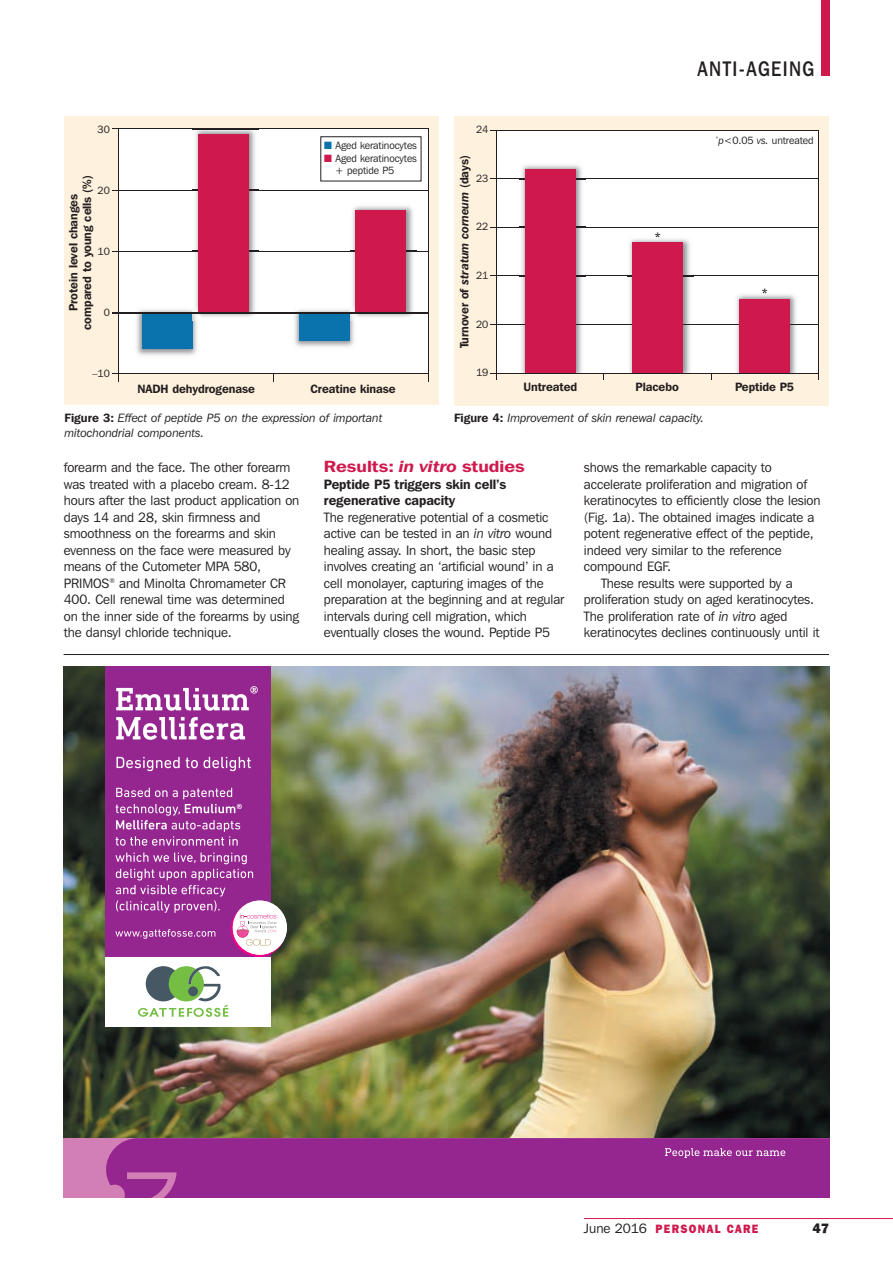
<style>
.page{position:relative;width:893px;height:1263px;background:#fff}
.page>*{position:absolute;margin:0;border:0;box-sizing:border-box;transform-origin:0 0}
.t1{font:500 21px "Franklin Gothic IT Cby BT";letter-spacing:.08em;color:#231f20;scale:.85 1}
.t2{font:600 16.2px "Franklin Gothic IT Cby BT";color:#cf194d;scale:1.15 1}
.t3{font:13.5px/16.5px "Franklin Gothic IT Cby BT";letter-spacing:-.005em;color:#231f20}
.t4{font:600 13.5px/16.5px "Franklin Gothic IT Cby BT";letter-spacing:-.005em;color:#231f20}
.t5{font:800 13.5px "Franklin Gothic IT Cby BT";color:#231f20}
.t6{font:600 12px/13.5px "Franklin Gothic IT Cby BT";letter-spacing:-.005em;color:#231f20;text-align:center}
.t7{font:italic 12px/14.2px "Franklin Gothic IT Cby BT";color:#231f20}
.t8{font:800 12px "Franklin Gothic IT Cby BT";letter-spacing:.125em;color:#cf194d;scale:.89 1}
.t9{font:10.5px/12px "Franklin Gothic IT Cby BT";letter-spacing:-.005em;color:#231f20}
.s1{color:#0a73ae}
.s2{color:#cf194d}
.s3{font-style:italic}
.s4{font-weight:600;font-style:normal}
.s5{font-weight:400;font-size:13.5px;color:#231f20}
</style>
<div class="page">
<hr style="left:584px;top:1218px;width:309px;height:1px;background:#cf194d">
<div style="left:821px;top:0;width:8px;height:76px;background:#cf194d"></div>
<div style="left:65px;top:117px;width:374px;height:288px;background:#fef1dd"></div>
<div style="left:119px;top:129px;width:310px;height:245px;background:#fff"></div>
<hr style="left:113px;top:128px;width:316px;height:1px;background:#231f20">
<hr style="left:113px;top:190px;width:316px;height:1px;background:#231f20">
<hr style="left:113px;top:251px;width:316px;height:1px;background:#231f20">
<hr style="left:113px;top:374px;width:316px;height:1px;background:#231f20">
<hr style="left:118px;top:129px;width:1px;height:252px;background:#231f20">
<hr style="left:428px;top:128px;width:1px;height:253px;background:#231f20">
<img style="left:134px;top:309px;width:63px;height:47px">
<div style="left:142px;top:312px;width:50px;height:36px;background:#0a73ae"></div>
<img style="left:193px;top:129px;width:66px;height:188px">
<img style="left:193px;top:190px;width:66px;height:1px">
<img style="left:193px;top:307px;width:7px;height:14px">
<div style="left:198px;top:134px;width:50px;height:178px;background:#cf194d"></div>
<img style="left:292px;top:309px;width:62px;height:38px">
<div style="left:299px;top:312px;width:51px;height:28px;background:#0a73ae"></div>
<img style="left:350px;top:206px;width:66px;height:111px">
<img style="left:350px;top:251px;width:66px;height:1px">
<img style="left:350px;top:307px;width:8px;height:14px">
<div style="left:355px;top:210px;width:51px;height:102px;background:#cf194d"></div>
<hr style="left:113px;top:312px;width:316px;height:1px;background:#231f20">
<div style="left:454px;top:116px;width:374px;height:290px;background:#fef1dd"></div>
<div style="left:496px;top:130px;width:323px;height:243px;background:#fff"></div>
<hr style="left:490px;top:130px;width:329px;height:1px;background:#231f20">
<hr style="left:490px;top:178px;width:329px;height:1px;background:#231f20">
<hr style="left:490px;top:227px;width:329px;height:1px;background:#231f20">
<hr style="left:490px;top:276px;width:329px;height:1px;background:#231f20">
<hr style="left:490px;top:324px;width:329px;height:1px;background:#231f20">
<img style="left:520px;top:165px;width:66px;height:208px">
<img style="left:520px;top:178px;width:66px;height:1px">
<img style="left:520px;top:227px;width:66px;height:1px">
<img style="left:520px;top:276px;width:66px;height:1px">
<img style="left:520px;top:324px;width:66px;height:1px">
<div style="left:525px;top:169px;width:50px;height:204px;background:#cf194d"></div>
<img style="left:628px;top:239px;width:66px;height:134px">
<img style="left:628px;top:276px;width:66px;height:1px">
<img style="left:628px;top:324px;width:66px;height:1px">
<div style="left:632px;top:243px;width:51px;height:130px;background:#cf194d"></div>
<img style="left:736px;top:294px;width:60px;height:79px">
<div style="left:740px;top:300px;width:50px;height:73px;background:#cf194d"></div>
<hr style="left:490px;top:373px;width:329px;height:1px;background:#231f20">
<hr style="left:496px;top:130px;width:1px;height:249px;background:#231f20">
<hr style="left:818px;top:130px;width:1px;height:249px;background:#231f20">
<img style="left:64px;top:666px;width:765px;height:472px">
<div style="left:106px;top:666px;width:165px;height:291px;background:#95268f"></div>
<svg style="left:116px;top:788px;width:126px;height:58px"></svg>
<svg style="left:116px;top:757px;width:135px;height:14px"></svg>
<svg style="left:116px;top:717px;width:129px;height:23px"></svg>
<svg style="left:116px;top:686px;width:142px;height:25px"></svg>
<div style="left:106px;top:957px;width:165px;height:69px;background:#fff"></div>
<div style="left:64px;top:1138px;width:765px;height:60px;background:#d17fb5"></div>
<svg style="left:138px;top:966px;width:90px;height:51px"></svg>
<div style="left:106px;top:1138px;width:723px;height:60px;background:#95268f"></div>
<div style="left:233px;top:900px;width:54px;height:55px;background:#fff;border-radius:50%"></div>
<svg style="left:115px;top:852px;width:163px;height:93px"></svg>
<hr style="left:64px;top:654px;width:765px;height:1px;background:#231f20">
<div style="left:320px;top:136px;width:101px;height:45px;border:1px solid #231f20"></div>
<p class="t9" style="left:98px;top:124px;width:14px">30</p>
<p class="t6" style="left:68px;top:330px;width:156px;rotate:-90deg">Protein level changes compared to young cells (%)</p>
<p class="t9" style="left:98px;top:185px;width:14px">20</p>
<p class="t9" style="left:98px;top:246px;width:14px">10</p>
<p class="t9" style="left:104px;top:307px;width:8px">0</p>
<p class="t9" style="left:93px;top:368px;width:19px">–10</p>
<p class="t9" style="left:324px;top:140px;width:94px"><span class="s1">■</span> Aged keratinocytes</p>
<p class="t9" style="left:335px;top:154px;width:83px;text-indent:-11px"><span class="s2">■</span> Aged keratinocytes + peptide P5</p>
<p class="t6" style="left:137px;top:383px;width:119px">NADH dehydrogenase</p>
<p class="t6" style="left:310px;top:383px;width:87px">Creatine kinase</p>
<p class="t9" style="left:476px;top:124px;width:14px">24</p>
<p class="t6" style="left:459px;top:348px;width:194px;rotate:-90deg">Turnover of <span class="s3">stratum corneum</span> (days)</p>
<p class="t9" style="left:476px;top:173px;width:14px">23</p>
<p class="t9" style="left:476px;top:222px;width:14px">22</p>
<p class="t9" style="left:476px;top:270px;width:14px">21</p>
<p class="t9" style="left:476px;top:319px;width:14px">20</p>
<p class="t9" style="left:476px;top:367px;width:14px">19</p>
<h1 class="t1" style="left:697px;top:61px;width:139px">ANTI-AGEING</h1>
<p class="t6" style="left:655px;top:231px;width:7px">*</p>
<p class="t9" style="left:716px;top:135px;width:99px"><sup>*</sup><span class="s3">p</span>&lt;0.05 <span class="s3">vs.</span> untreated</p>
<p class="t6" style="left:762px;top:287px;width:7px">*</p>
<p class="t6" style="left:523px;top:381px;width:55px">Untreated</p>
<p class="t6" style="left:635px;top:381px;width:45px">Placebo</p>
<p class="t6" style="left:735px;top:381px;width:61px">Peptide P5</p>
<p class="t7" style="left:64px;top:412px;width:319px"><span class="s4">Figure 3:</span> Effect of peptide P5 on the expression of important mitochondrial components.</p>
<p class="t7" style="left:454px;top:412px;width:251px"><span class="s4">Figure 4:</span> Improvement of skin renewal capacity.</p>
<p class="t3" style="left:64px;top:460px;width:237px">forearm and the face. The other forearm was treated with a placebo cream. 8-12 hours after the last product application on days 14 and 28, skin firmness and smoothness on the forearms and skin evenness on the face were measured by means of the Cutometer MPA 580, PRIMOS<sup>®</sup> and Minolta Chromameter CR 400. Cell renewal time was determined on the inner side of the forearms by using the dansyl chloride technique.</p>
<p class="t2" style="left:324px;top:461px;width:176px">Results: <span class="s3">in vitro</span> studies</p>
<p class="t4" style="left:324px;top:477px;width:184px">Peptide P5 triggers skin cell’s regenerative capacity</p>
<p class="t3" style="left:324px;top:510px;width:242px">The regenerative potential of a cosmetic active can be tested in an <span class="s3">in vitro</span> wound healing assay. In short, the basic step involves creating an ‘artificial wound’ in a cell monolayer, capturing images of the preparation at the beginning and at regular intervals during cell migration, which eventually closes the wound. Peptide P5</p>
<p class="t3" style="left:584px;top:460px;width:189px">shows the remarkable capacity to</p>
<p class="t3" style="left:584px;top:477px;width:225px">accelerate proliferation and migration of</p>
<p class="t3" style="left:584px;top:493px;width:238px">keratinocytes to efficiently close the lesion</p>
<p class="t3" style="left:584px;top:510px;width:232px">(Fig. 1a). The obtained images indicate a</p>
<p class="t3" style="left:584px;top:526px;width:231px">potent regenerative effect of the peptide,</p>
<p class="t3" style="left:584px;top:543px;width:199px">indeed very similar to the reference</p>
<p class="t3" style="left:584px;top:559px;width:89px">compound EGF.</p>
<p class="t3" style="left:601px;top:576px;width:193px">These results were supported by a</p>
<p class="t3" style="left:584px;top:592px;width:232px">proliferation study on aged keratinocytes.</p>
<p class="t3" style="left:584px;top:609px;width:205px">The proliferation rate of <span class="s3">in vitro</span> aged</p>
<p class="t3" style="left:584px;top:625px;width:237px">keratinocytes declines continuously until it</p>
<p class="t8" style="left:584px;top:1225px;width:198px"><span class="s5">June 2016</span> PERSONAL CARE</p>
<p class="t5" style="left:813px;top:1224px;width:18px">47</p>
</div>
